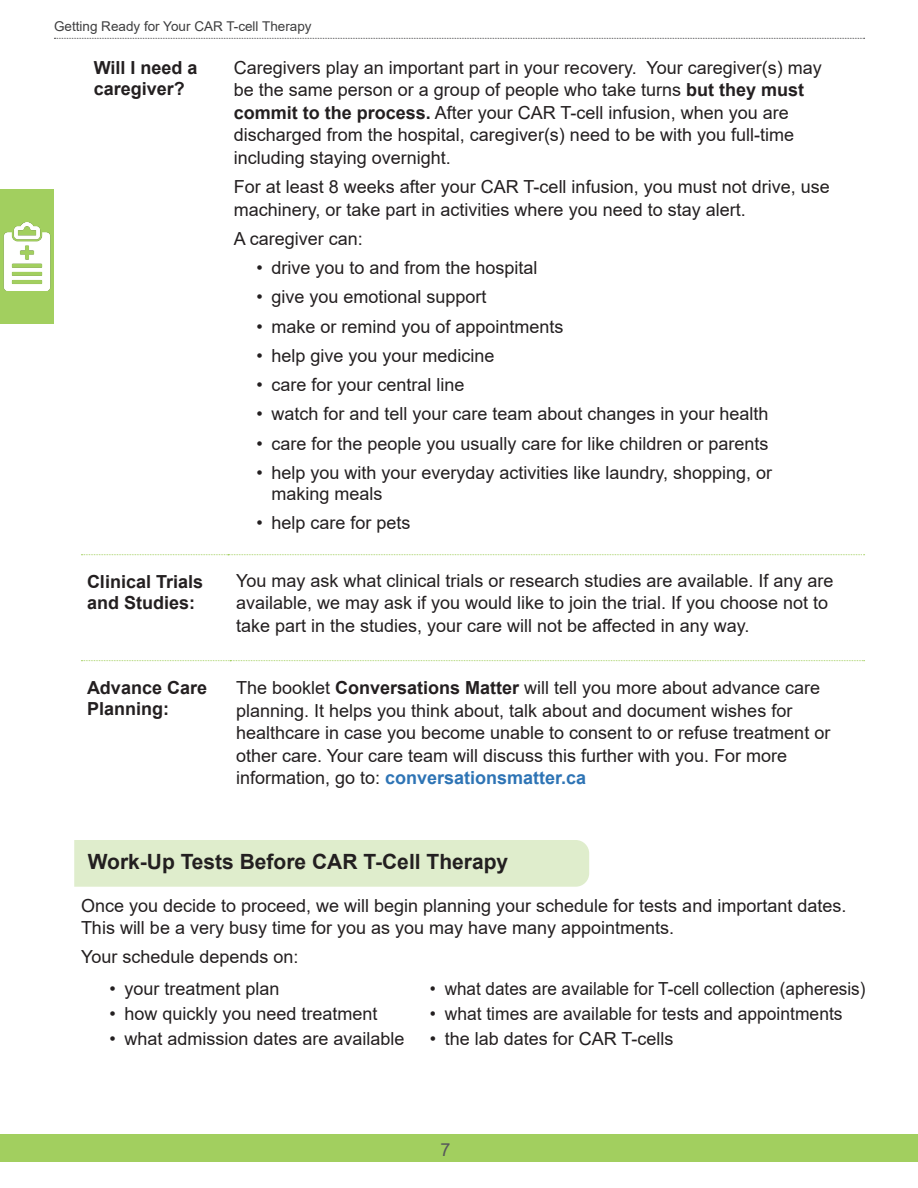
<style>
.page{position:relative;width:918px;height:1188px;background:#fff}
.page>*{position:absolute;margin:0;border:0;box-sizing:border-box;transform-origin:0 0}
.Green_Subheading_Rou{font:700 21px "Arial";color:#231f20}
.Body_Text_2__12_15{font:18px/22.5px "Arial";color:#231f20}
.Heading__Size_12__Bo{font:700 18px/21px "Arial";color:#231f20}
.Body_Text_2__12_15-2{font:18px "Arial";color:#231f20;scale:.95 1}
.Before_bullet_list{font:18px "Arial";color:#231f20}
.t1{font:18px "Arial";color:#57585a}
.t2{font:13.5px "Arial";color:#3e3e3f}
.s1{font-weight:700}
.s2{font-weight:700;color:#2e74b5}
</style>
<div class="page">
<div style="left:74px;top:840px;width:515px;height:47px;background:#dfedcc"></div>
<svg style="left:81px;top:554px;width:784px;height:1px"></svg>
<svg style="left:81px;top:660px;width:784px;height:1px"></svg>
<div style="left:0;top:189px;width:54px;height:135px;background:#a2cf5f"></div>
<div style="left:0;top:1134px;width:918px;height:28px;background:#a2cf5f"></div>
<svg style="left:54px;top:38px;width:811px;height:1px"></svg>
<img style="left:3px;top:223px;width:48px;height:67px">
<p class="t2" style="left:54px;top:17px;width:259px">Getting Ready for Your CAR T-cell Therapy</p>
<p class="Heading__Size_12__Bo" style="left:94px;top:57px;width:105px">Will I need a caregiver?</p>
<p class="Body_Text_2__12_15" style="left:234px;top:56px;width:589px">Caregivers play an important part in your recovery. Your caregiver(s) may be the same person or a group of people who take turns <span class="s1">but they must commit to the process.</span> After your CAR T-cell infusion, when you are discharged from the hospital, caregiver(s) need to be with you full-time including staying overnight.</p>
<p class="Body_Text_2__12_15" style="left:234px;top:175px;width:597px">For at least 8 weeks after your CAR T-cell infusion, you must not drive, use machinery, or take part in activities where you need to stay alert.</p>
<p class="Before_bullet_list" style="left:234px;top:226px;width:131px">A caregiver can:</p>
<p class="Body_Text_2__12_15" style="left:256px;top:256px;width:283px">• drive you to and from the hospital</p>
<p class="Body_Text_2__12_15" style="left:256px;top:286px;width:232px">• give you emotional support</p>
<p class="Body_Text_2__12_15" style="left:256px;top:315px;width:309px">• make or remind you of appointments</p>
<p class="Body_Text_2__12_15" style="left:256px;top:344px;width:240px">• help give you your medicine</p>
<p class="Body_Text_2__12_15" style="left:256px;top:373px;width:210px">• care for your central line</p>
<p class="Body_Text_2__12_15" style="left:256px;top:403px;width:514px">• watch for and tell your care team about changes in your health</p>
<p class="Body_Text_2__12_15" style="left:256px;top:432px;width:514px">• care for the people you usually care for like children or parents</p>
<p class="Body_Text_2__12_15" style="left:271px;top:462px;width:502px;line-height:21px;text-indent:-15px">• help you with your everyday activities like laundry, shopping, or making meals</p>
<p class="Body_Text_2__12_15" style="left:256px;top:511px;width:156px">• help care for pets</p>
<p class="Heading__Size_12__Bo" style="left:87px;top:571px;width:118px">Clinical Trials and Studies:</p>
<p class="Body_Text_2__12_15" style="left:236px;top:569px;width:599px">You may ask what clinical trials or research studies are available. If any are available, we may ask if you would like to join the trial. If you choose not to take part in the studies, your care will not be affected in any way.</p>
<p class="Heading__Size_12__Bo" style="left:87px;top:677px;width:122px">Advance Care<br>Planning:</p>
<p class="Body_Text_2__12_15" style="left:236px;top:676px;width:596px">The booklet <span class="s1">Conversations Matter</span> will tell you more about advance care planning. It helps you think about, talk about and document wishes for healthcare in case you become unable to consent to or refuse treatment or other care. Your care team will discuss this further with you. For more information, go to: <span class="s2">conversationsmatter.ca</span></p>
<p class="Green_Subheading_Rou" style="left:88px;top:847px;width:422px">Work-Up Tests Before CAR T-Cell Therapy</p>
<p class="Body_Text_2__12_15" style="left:81px;top:894px;width:767px">Once you decide to proceed, we will begin planning your schedule for tests and important dates.<br>This will be a very busy time for you as you may have many appointments.</p>
<p class="Before_bullet_list" style="left:81px;top:945px;width:219px">Your schedule depends on:</p>
<p class="Body_Text_2__12_15" style="left:110px;top:977px;width:172px">• your treatment plan</p>
<p class="Body_Text_2__12_15-2" style="left:430px;top:976px;width:460px">• what dates are available for T-cell collection (apheresis)</p>
<p class="Body_Text_2__12_15" style="left:110px;top:1003px;width:270px">• how quickly you need treatment</p>
<p class="Body_Text_2__12_15" style="left:430px;top:1003px;width:414px">• what times are available for tests and appointments</p>
<p class="Body_Text_2__12_15" style="left:110px;top:1028px;width:297px">• what admission dates are available</p>
<p class="Body_Text_2__12_15" style="left:430px;top:1028px;width:245px">• the lab dates for CAR T-cells</p>
<p class="t1" style="left:440px;top:1137px;width:12px">7</p>
</div>
